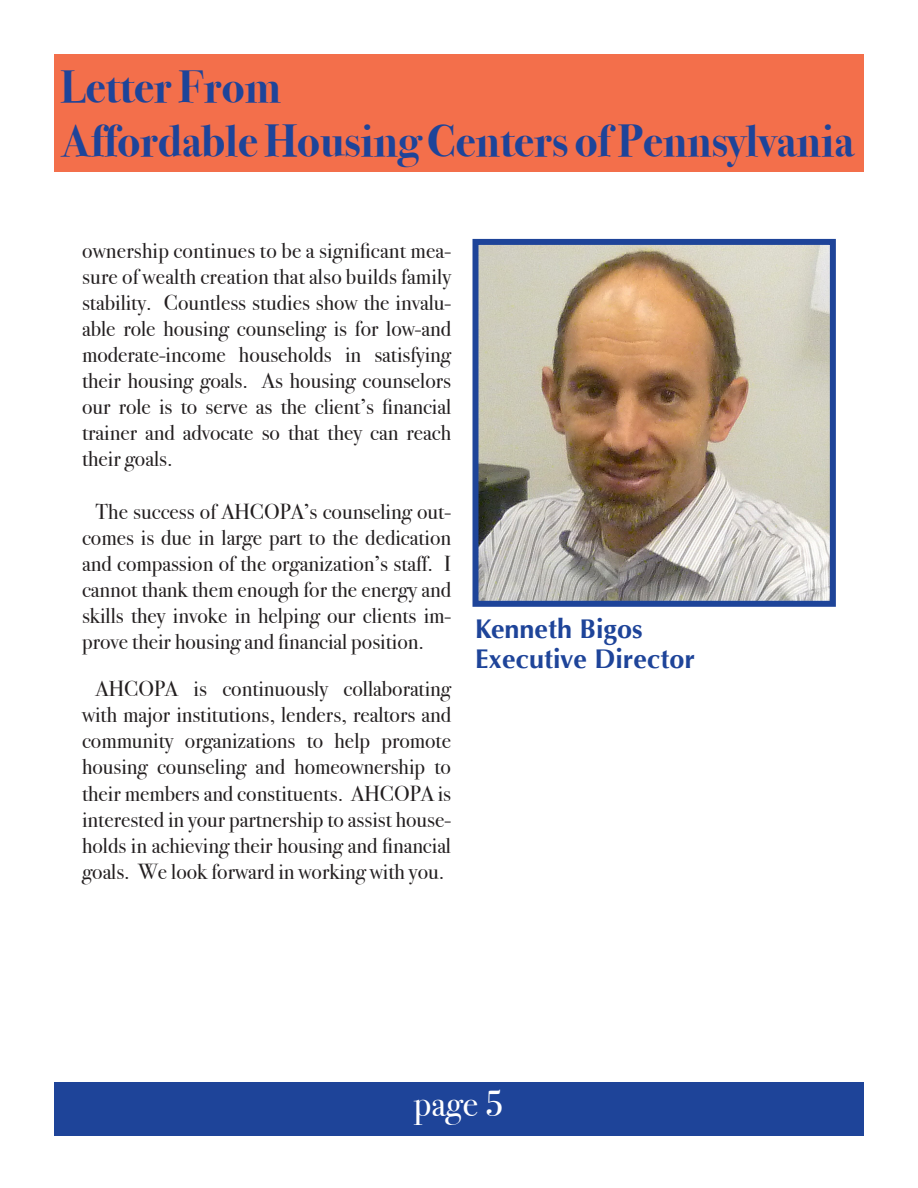
<style>
.page{position:relative;width:918px;height:1188px;background:#fff}
.page>*{position:absolute;margin:0;border:0;box-sizing:border-box;transform-origin:0 0}
.t1{font:45px "Bodoni Svty Two OSITCTT Bold";color:#1e4499}
.t2{font:36px "Bodoni Svty Two ITCTT Book";color:#fff}
.t3{font:700 27px "Optima";color:#1e4499}
.t4{font:21.75px/26.1px "Bodoni Svty Two OSITCTT Book";color:#231f20;text-align:justify}
</style>
<div class="page">
<div style="left:54px;top:1082px;width:810px;height:54px;background:#1e4499"></div>
<div style="left:54px;top:54px;width:810px;height:118px;background:#f36f4b"></div>
<img style="left:479px;top:246px;width:350px;height:354px">
<div style="left:472px;top:239px;width:364px;height:368px;border:6px solid #1e4499"></div>
<p class="t1" style="left:60px;top:60px;width:222px">Letter From</p>
<p class="t1" style="left:60px;top:114px;width:795px">Affordable Housing Centers of Pennsylvania</p>
<p class="t4" style="left:82px;top:237px;width:371px">ownership continues to be a significant mea&shy;sure of wealth creation that also builds family stability. Countless studies show the invalu&shy;able role housing counseling is for low-and moderate-income households in satisfying their housing goals. As housing counselors our role is to serve as the client’s financial trainer and advocate so that they can reach their goals.</p>
<p class="t4" style="left:82px;top:498px;width:371px;text-indent:14px">The success of AHCOPA’s counseling out&shy;comes is due in large part to the dedication and compassion of the organization’s staff. I cannot thank them enough for the energy and skills they invoke in helping our clients im&shy;prove their housing and financial position.</p>
<p class="t4" style="left:82px;top:676px;width:371px;text-indent:14px">AHCOPA is continuously collaborating with major institutions, lenders, realtors and community organizations to help promote housing counseling and homeownership to their members and constituents. AHCOPA is interested in your partnership to assist house&shy;holds in achieving their housing and financial goals. We look forward in working with you.</p>
<p class="t3" style="left:475px;top:613px;width:169px">Kenneth Bigos</p>
<p class="t3" style="left:475px;top:643px;width:221px">Executive Director</p>
<p class="t2" style="left:414px;top:1074px;width:92px">page 5</p>
</div>
